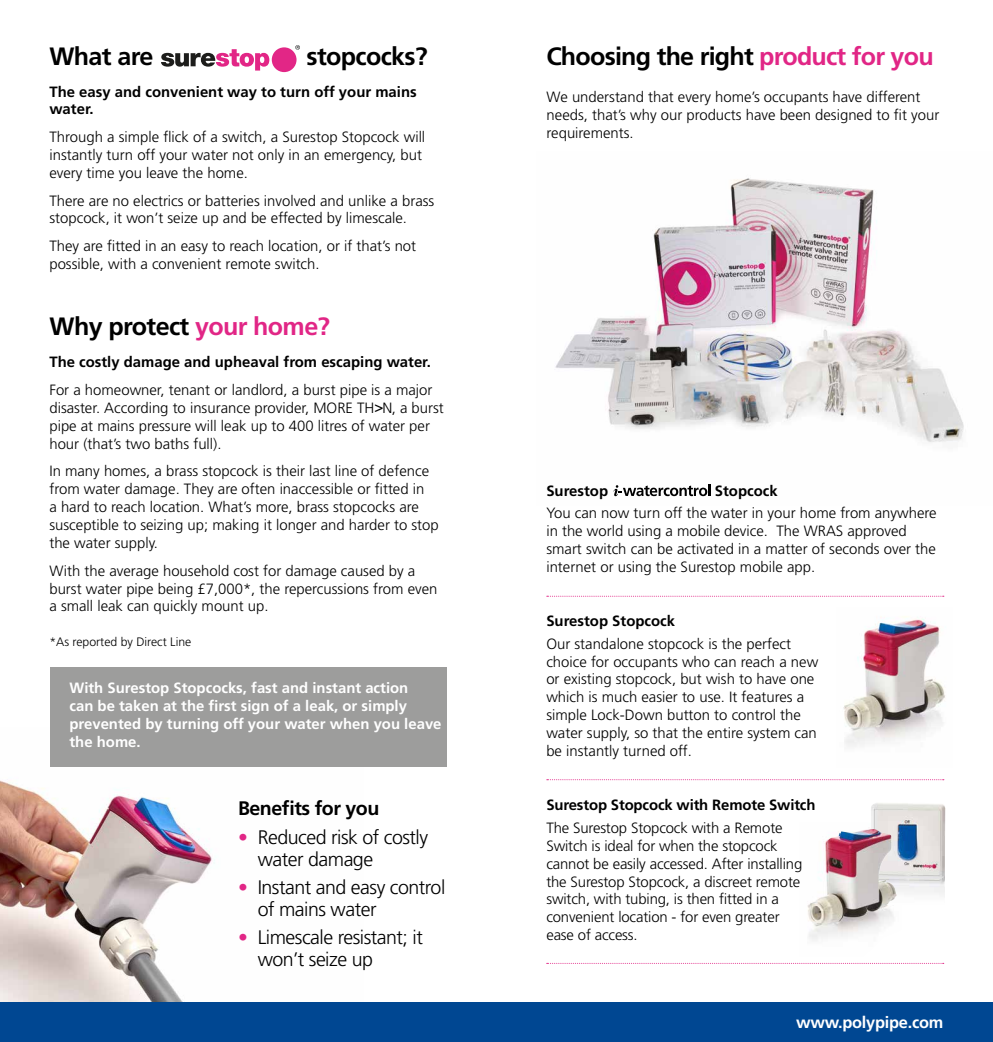
<style>
.page{position:relative;width:993px;height:1042px;background:#fff}
.page>*{position:absolute;margin:0;border:0;box-sizing:border-box;transform-origin:0 0}
.t1{font:700 25.03px "Frutiger LT";letter-spacing:-.03em;color:#000}
.t2{font:300 19.6px/21.9px "Frutiger LT";letter-spacing:-.025em;color:#000}
.t3{font:700 19.6px "Frutiger LT";letter-spacing:-.025em;color:#000}
.t4{font:700 16.28px "Frutiger LT";letter-spacing:-.015em;color:#fff}
.t5{font:300 14.88px/17.8px "Frutiger LT";color:#000}
.t6{font:700 14.88px/17.8px "Frutiger LT";color:#000}
.t7{font:700 14.88px/17.8px "Frutiger LT";color:#fff}
.t8{font:300 12.25px "Frutiger LT";color:#000}
.s1{color:#e12686}
.s2{font-weight:400}
</style>
<div class="page">
<img style="left:809px;top:924px;width:73px;height:17px">
<img style="left:896px;top:879px;width:48px;height:17px">
<img style="left:871px;top:803px;width:74px;height:76px">
<img style="left:0;top:766px;width:364px;height:236px">
<div style="left:50px;top:667px;width:396px;height:99px;background:#9d9d9c"></div>
<svg style="left:161px;top:49px;width:108px;height:22px"></svg>
<div style="left:272px;top:47px;width:24px;height:25px;background:#e22686;border-radius:50%"></div>
<svg style="left:295px;top:45px;width:5px;height:5px"></svg>
<div style="left:0;top:1002px;width:992px;height:40px;background:#004792"></div>
<img style="left:555px;top:178px;width:409px;height:319px">
<img style="left:843px;top:616px;width:103px;height:131px">
<img style="left:807px;top:829px;width:89px;height:95px">
<svg style="left:546px;top:779px;width:397px;height:1px"></svg>
<svg style="left:546px;top:596px;width:397px;height:1px"></svg>
<svg style="left:546px;top:963px;width:397px;height:1px"></svg>
<svg style="left:613px;top:484px;width:97px;height:12px"></svg>
<h1 class="t1" style="left:49px;top:42px;width:105px">What are</h1>
<h1 class="t1" style="left:306px;top:42px;width:123px">stopcocks?</h1>
<p class="t6" style="left:49px;top:82px;width:369px">The easy and convenient way to turn off your mains water.</p>
<p class="t5" style="left:49px;top:128px;width:377px">Through a simple flick of a switch, a Surestop Stopcock will instantly turn off your water not only in an emergency, but every time you leave the home.</p>
<p class="t5" style="left:49px;top:192px;width:386px">There are no electrics or batteries involved and unlike a brass stopcock, it won’t seize up and be effected by limescale.</p>
<p class="t5" style="left:49px;top:237px;width:368px">They are fitted in an easy to reach location, or if that’s not possible, with a convenient remote switch.</p>
<h1 class="t1" style="left:50px;top:312px;width:282px">Why protect <span class="s1">your home?</span></h1>
<p class="t6" style="left:49px;top:353px;width:383px">The costly damage and upheaval from escaping water.</p>
<p class="t5" style="left:49px;top:381px;width:396px">For a homeowner, tenant or landlord, a burst pipe is a major disaster. According to insurance provider, MORE TH<span class="s2">&gt;</span>N, a burst pipe at mains pressure will leak up to 400 litres of water per hour (that’s two baths full).</p>
<p class="t5" style="left:49px;top:462px;width:391px">In many homes, a brass stopcock is their last line of defence from water damage. They are often inaccessible or fitted in<br>a hard to reach location. What’s more, brass stopcocks are susceptible to seizing up; making it longer and harder to stop the water supply.</p>
<p class="t5" style="left:49px;top:562px;width:389px">With the average household cost for damage caused by a burst water pipe being £7,000*, the repercussions from even a small leak can quickly mount up.</p>
<p class="t8" style="left:49px;top:635px;width:143px">*As reported by Direct Line</p>
<p class="t7" style="left:69px;top:679px;width:373px">With Surestop Stopcocks, fast and instant action<br>can be taken at the first sign of a leak, or simply prevented by turning off your water when you leave the home.</p>
<h2 class="t3" style="left:238px;top:797px;width:143px">Benefits for you</h2>
<h2 class="t2" style="left:257px;top:826px;width:172px;text-indent:-20px"><span class="s1">•</span> Reduced risk of costly water damage</h2>
<h2 class="t2" style="left:257px;top:876px;width:189px;text-indent:-20px"><span class="s1">•</span> Instant and easy control of mains water</h2>
<h2 class="t2" style="left:257px;top:927px;width:167px;text-indent:-20px"><span class="s1">•</span> Limescale resistant; it won’t seize up</h2>
<h1 class="t1" style="left:546px;top:42px;width:389px">Choosing the right <span class="s1">product for you</span></h1>
<p class="t5" style="left:546px;top:89px;width:394px">We understand that every home’s occupants have different needs, that’s why our products have been designed to fit your requirements.</p>
<p class="t6" style="left:546px;top:481px;width:63px">Surestop</p>
<p class="t6" style="left:714px;top:481px;width:64px">Stopcock</p>
<p class="t5" style="left:546px;top:504px;width:391px">You can now turn off the water in your home from anywhere in the world using a mobile device. The WRAS approved smart switch can be activated in a matter of seconds over the internet or using the Surestop mobile app.</p>
<p class="t6" style="left:546px;top:612px;width:130px">Surestop Stopcock</p>
<p class="t5" style="left:546px;top:635px;width:273px">Our standalone stopcock is the perfect choice for occupants who can reach a new or existing stopcock, but wish to have one which is much easier to use. It features a simple Lock-Down button to control the water supply, so that the entire system can be instantly turned off.</p>
<p class="t6" style="left:546px;top:796px;width:270px">Surestop Stopcock with Remote Switch</p>
<p class="t5" style="left:546px;top:819px;width:257px">The Surestop Stopcock with a Remote Switch is ideal for when the stopcock cannot be easily accessed. After installing the Surestop Stopcock, a discreet remote switch, with tubing, is then fitted in a convenient location - for even greater ease of access.</p>
<p class="t4" style="left:795px;top:1012px;width:149px">www.polypipe.com</p>
</div>
